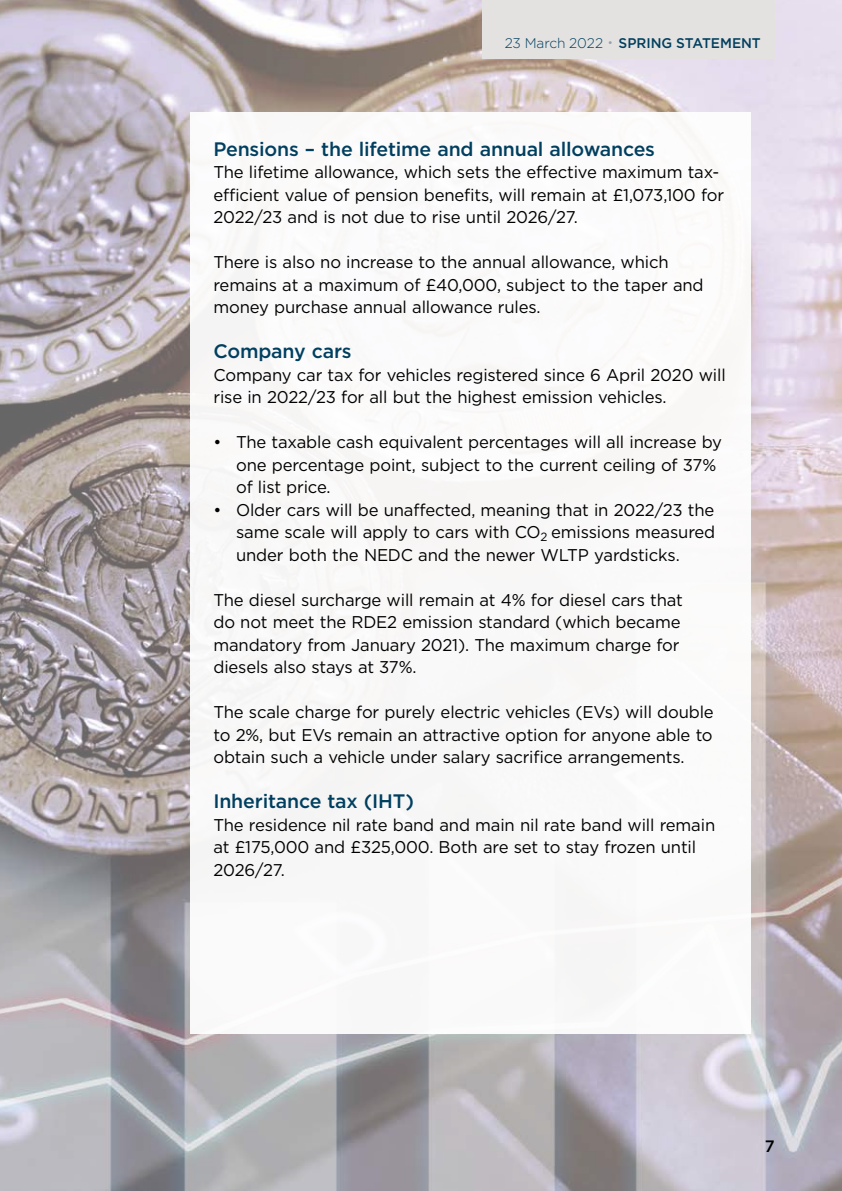
<style>
.page{position:relative;width:842px;height:1191px;background:#fff}
.page>*{position:absolute;margin:0;border:0;box-sizing:border-box;transform-origin:0 0}
.t1{font:500 19.6px "Gotham";letter-spacing:-.01em;color:#003f5f}
.t2{font:17px/22.6px "Gotham";letter-spacing:-.01em;color:#000}
.t3{font:500 16.4px "Gotham";color:#000}
.t4{font:500 14px "Gotham";color:#003f5f}
.s1{font-weight:300}
</style>
<div class="page">
<img style="left:0;top:0;width:842px;height:1191px">
<div style="left:482px;top:0;width:292px;height:58px;background:#e3e2e0"></div>
<div style="left:191px;top:112px;width:560px;height:921px;background:#fff"></div>
<p class="t4" style="left:505px;top:34px;width:258px"><span class="s1">23 March 2022</span> <sup>●</sup> SPRING STATEMENT</p>
<p class="t1" style="left:213px;top:136px;width:443px">Pensions – the lifetime and annual allowances</p>
<p class="t2" style="left:213px;top:160px;width:512px">The lifetime allowance, which sets the effective maximum tax&shy;efficient value of pension benefits, will remain at £1,073,100 for<br>2022/23 and is not due to rise until 2026/27.</p>
<p class="t2" style="left:213px;top:250px;width:492px">There is also no increase to the annual allowance, which remains at a maximum of £40,000, subject to the taper and money purchase annual allowance rules.</p>
<p class="t1" style="left:213px;top:338px;width:140px">Company cars</p>
<p class="t2" style="left:213px;top:363px;width:514px">Company car tax for vehicles registered since 6 April 2020 will rise in 2022/23 for all but the highest emission vehicles.</p>
<p class="t2" style="left:236px;top:430px;width:487px;text-indent:-23px">• The taxable cash equivalent percentages will all increase by one percentage point, subject to the current ceiling of 37% of list price.</p>
<p class="t2" style="left:236px;top:498px;width:481px;text-align:justify;text-indent:-23px">• Older cars will be unaffected, meaning that in 2022/23 the same scale will apply to cars with CO<sub>2</sub> emissions measured under both the NEDC and the newer WLTP yardsticks.</p>
<p class="t2" style="left:213px;top:588px;width:471px">The diesel surcharge will remain at 4% for diesel cars that do not meet the RDE2 emission standard (which became mandatory from January 2021). The maximum charge for diesels also stays at 37%.</p>
<p class="t2" style="left:213px;top:700px;width:502px;text-align:justify">The scale charge for purely electric vehicles (EVs) will double to 2%, but EVs remain an attractive option for anyone able to obtain such a vehicle under salary sacrifice arrangements.</p>
<p class="t1" style="left:213px;top:788px;width:202px">Inheritance tax (IHT)</p>
<p class="t2" style="left:213px;top:813px;width:503px">The residence nil rate band and main nil rate band will remain at £175,000 and £325,000. Both are set to stay frozen until<br>2026/27.</p>
<p class="t3" style="left:765px;top:1135px;width:11px">7</p>
</div>
